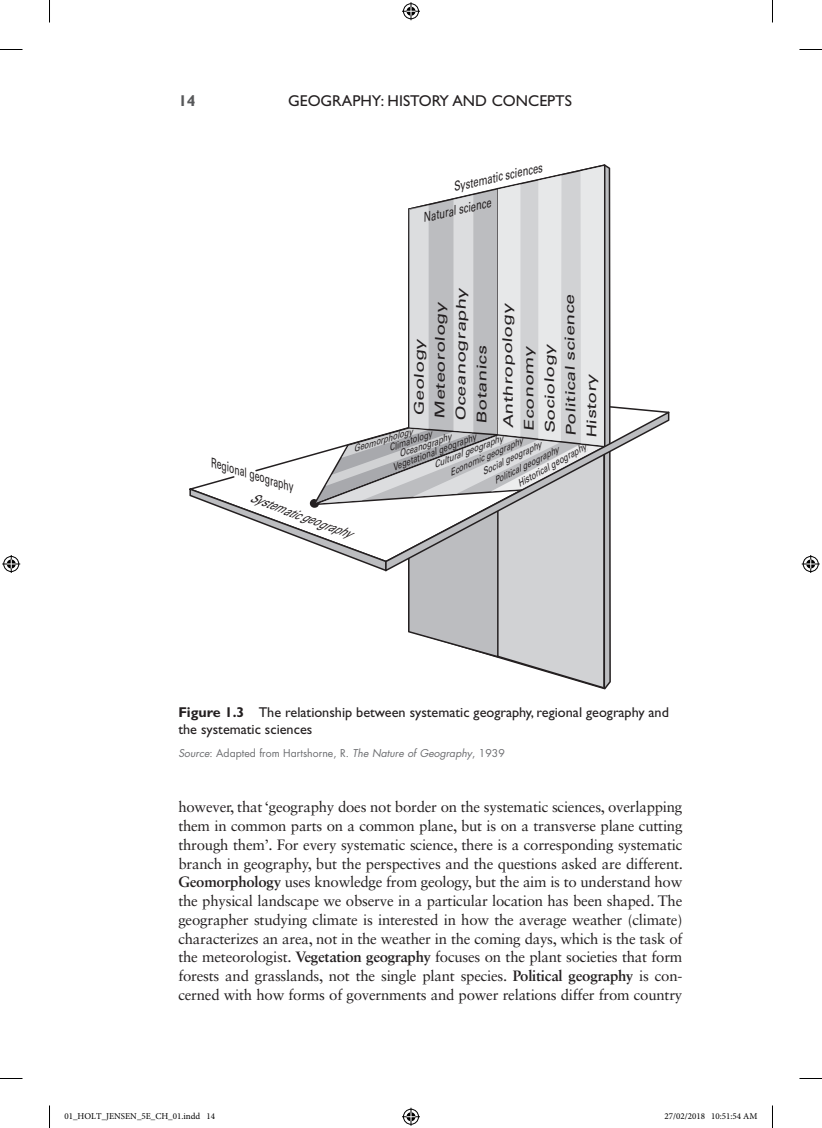
<style>
.page{position:relative;width:822px;height:1128px;background:#fff}
.page>*{position:absolute;margin:0;border:0;box-sizing:border-box;transform-origin:0 0}
.t1{font:15.75px "Gill Sans Std";color:#231f20}
.t2{font:700 15.75px "Gill Sans Std";color:#57585a}
.TEXT_IND{font:15px/18.8px "Sabon LT Std";letter-spacing:-.015em;color:#231f20;text-align:justify}
.FC{font:14.25px/17.2px "Gill Sans Std";color:#231f20}
.t3{font:13.35px "Univers LT Std";color:#231f20;scale:1.42 1}
.t4{font:13.35px "Univers LT Std";color:#231f20;scale:1.44 1}
.t5{font:italic 13.2px "Univers LT Std";color:#231f20;scale:.72 1}
.t6{font:italic 12.9px "Univers LT Std";color:#231f20;scale:.78 1}
.t7{font:italic 12.9px "Univers LT Std";color:#231f20;scale:.7 1}
.FSN{font:10.5px "Futura Std";color:#6c6d70}
.t8{font:italic 9.9px "Univers LT Std";color:#231f20;scale:.8 1}
.t9{font:italic 9.75px "Univers LT Std";color:#231f20;scale:.81 1}
.t10{font:italic 9.45px "Univers LT Std";color:#231f20;scale:.84 1}
.t11{font:italic 9.45px "Univers LT Std";color:#231f20;scale:.83 1}
.t12{font:italic 9.45px "Univers LT Std";color:#231f20;scale:.85 1}
.t13{font:9px "Minion Pro";color:#000}
.s1{font-weight:700}
.s2{font-style:italic}
</style>
<div class="page">
<svg style="left:189px;top:164px;width:480px;height:525px"></svg>
<svg style="left:385px;top:412px;width:284px;height:159px"></svg>
<svg style="left:0;top:49px;width:22px;height:1px"></svg>
<svg style="left:799px;top:49px;width:23px;height:1px"></svg>
<svg style="left:0;top:1078px;width:22px;height:1px"></svg>
<svg style="left:799px;top:1078px;width:23px;height:1px"></svg>
<svg style="left:49px;top:0;width:1px;height:22px"></svg>
<svg style="left:49px;top:1105px;width:1px;height:23px"></svg>
<svg style="left:772px;top:0;width:1px;height:22px"></svg>
<svg style="left:772px;top:1105px;width:1px;height:23px"></svg>
<svg style="left:402px;top:2px;width:18px;height:18px"></svg>
<svg style="left:402px;top:1108px;width:18px;height:18px"></svg>
<svg style="left:2px;top:555px;width:18px;height:18px"></svg>
<svg style="left:802px;top:555px;width:18px;height:18px"></svg>
<p class="t2" style="left:178px;top:92px;width:19px">14</p>
<p class="t1" style="left:288px;top:92px;width:285px">GEOGRAPHY: HISTORY AND CONCEPTS</p>
<p class="t5" style="left:452px;top:179px;width:127px;rotate:-12deg">Systematic sciences</p>
<p class="t5" style="left:421px;top:210px;width:98px;rotate:-13deg">Natural science</p>
<p class="t4" style="left:453px;top:421px;width:95px;rotate:-90deg">Oceanography</p>
<p class="t3" style="left:563px;top:436px;width:101px;rotate:-91deg">Political science</p>
<p class="t4" style="left:432px;top:419px;width:84px;rotate:-90deg">Meteorology</p>
<p class="t3" style="left:501px;top:428px;width:89px;rotate:-91deg">Anthropology</p>
<p class="t4" style="left:411px;top:416px;width:56px;rotate:-90deg">Geology</p>
<p class="t3" style="left:521px;top:431px;width:61px;rotate:-91deg">Economy</p>
<p class="t3" style="left:542px;top:434px;width:64px;rotate:-91deg">Sociology</p>
<p class="t4" style="left:474px;top:424px;width:57px;rotate:-90deg">Botanics</p>
<p class="t3" style="left:584px;top:439px;width:47px;rotate:-91deg">History</p>
<p class="t11" style="left:352px;top:444px;width:75px;rotate:-17deg">Geomorphology</p>
<p class="t8" style="left:387px;top:442px;width:58px;rotate:-19deg">Climatology</p>
<p class="t8" style="left:391px;top:462px;width:113px;rotate:-21deg">Vegetational geography</p>
<p class="t8" style="left:515px;top:478px;width:99px;rotate:-29deg">Historical geography</p>
<p class="t9" style="left:397px;top:449px;width:69px;rotate:-19deg">Oceanography</p>
<p class="t12" style="left:432px;top:459px;width:88px;rotate:-21deg">Cultural geography</p>
<p class="t10" style="left:448px;top:467px;width:96px;rotate:-24deg">Economic geography</p>
<p class="t11" style="left:480px;top:467px;width:80px;rotate:-26deg">Social geography</p>
<p class="t10" style="left:492px;top:476px;width:87px;rotate:-27deg">Political geography</p>
<p class="t7" style="left:215px;top:455px;width:124px;rotate:17deg">Regional geography</p>
<p class="t6" style="left:253px;top:490px;width:138px;rotate:20deg">Systematic geography</p>
<p class="FC" style="left:178px;top:704px;width:492px"><span class="s1">Figure 1.3</span> The relationship between systematic geography, regional geography and the systematic sciences</p>
<p class="FSN" style="left:178px;top:746px;width:328px"><span class="s2">Source</span>: Adapted from Hartshorne, R. <span class="s2">The Nature of Geography</span>, 1939</p>
<p class="TEXT_IND" style="left:178px;top:797px;width:506px">however, that ‘geography does not border on the systematic sciences, overlapping them in common parts on a common plane, but is on a transverse plane cutting through them’. For every systematic science, there is a corresponding systematic branch in geography, but the perspectives and the questions asked are different.<br><span class="s1">Geomorphology</span> uses knowledge from geology, but the aim is to understand how the physical landscape we observe in a particular location has been shaped. The geographer studying climate is interested in how the average weather (climate) characterizes an area, not in the weather in the coming days, which is the task of the meteorologist. <span class="s1">Vegetation geography</span> focuses on the plant societies that form forests and grasslands, not the single plant species. <span class="s1">Political geography</span> is con&shy;cerned with how forms of governments and power relations differ from country</p>
<p class="t13" style="left:64px;top:1110px;width:152px">01_HOLT_JENSEN_5E_CH_01.indd 14</p>
<p class="t13" style="left:664px;top:1110px;width:94px">27/02/2018 10:51:54 AM</p>
</div>
